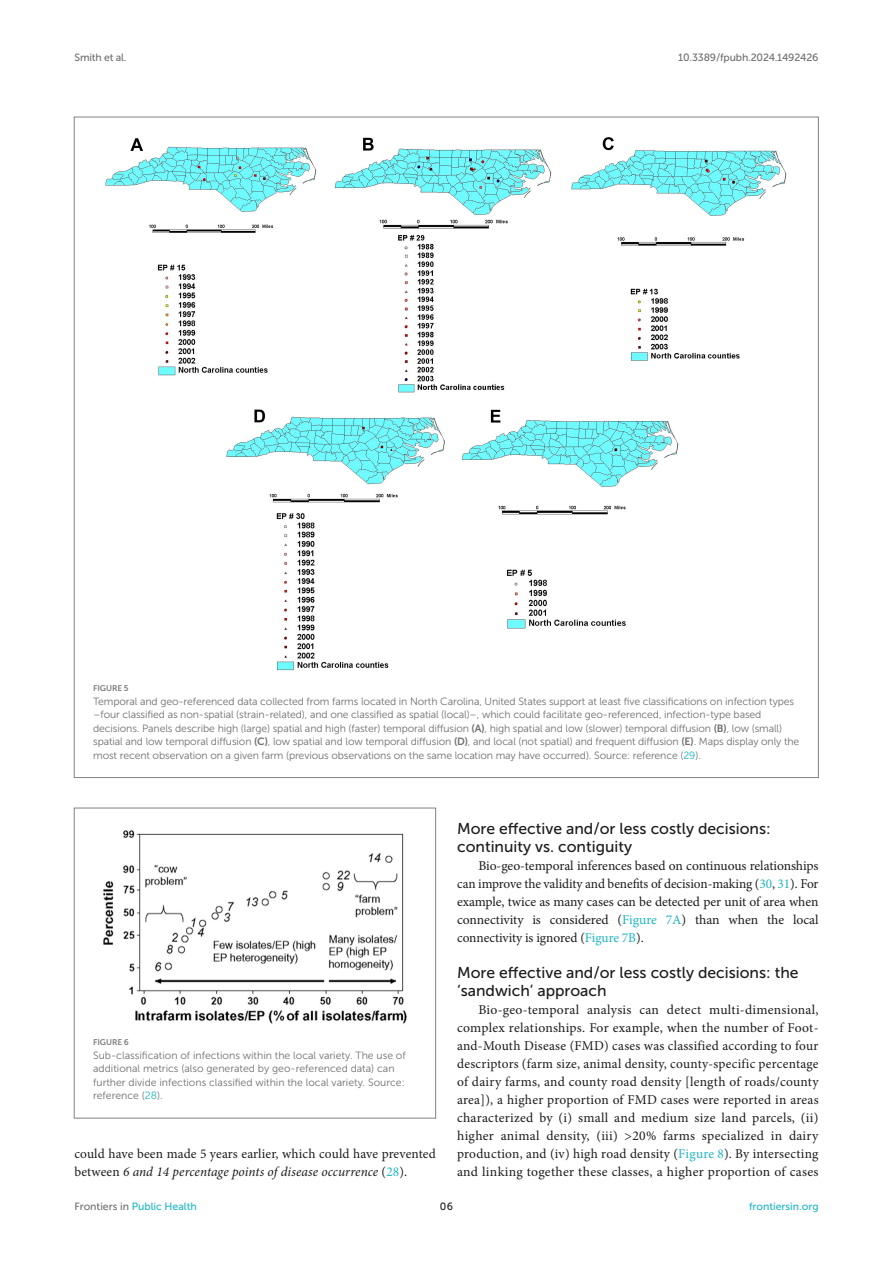
<style>
.page{position:relative;width:893px;height:1263px;background:#fff}
.page>*{position:absolute;margin:0;border:0;box-sizing:border-box;transform-origin:0 0}
.HEAD_3{font:15.75px/18px "Museo Sans 500";color:#1b1c1b}
.TEXT{font:13.5px/18px "Minion Pro";letter-spacing:.01em;color:#1b1c1b;text-align:justify}
.FIG_LEG{font:10.5px/13.5px "Museo Sans 300";letter-spacing:-.01em;color:#706f70}
.t1{font:10.5px "Museo Sans 500";color:#1db5c3}
.t2{font:10.5px "Museo Sans 500";letter-spacing:-.015em;color:#706f70}
.t3{font:10.5px "Museo Sans 500";color:#1b1c1b}
.FIG_HD{font:8.25px "Museo Sans 700";letter-spacing:-.01em;color:#7e7f7f}
.s1{font-family:"Museo Sans 700"}
.s2{color:#1db5c3}
.s3{font-style:italic}
.s4{color:#706f70}
</style>
<div class="page">
<img style="left:105px;top:137px;width:682px;height:534px">
<img style="left:103px;top:830px;width:304px;height:194px">
<div style="left:74px;top:808px;width:362px;height:310px;border:1px solid #808285"></div>
<p class="t2" style="left:74px;top:51px;width:53px">Smith et al.</p>
<p class="t2" style="left:678px;top:51px;width:142px">10.3389/fpubh.2024.1492426</p>
<p class="FIG_HD" style="left:93px;top:684px;width:37px">FIGURE 5</p>
<p class="FIG_LEG" style="left:93px;top:694px;width:708px">Temporal and geo-referenced data collected from farms located in North Carolina, United States support at least five classifications on infection types –four classified as non-spatial (strain-related), and one classified as spatial (local)–, which could facilitate geo-referenced, infection-type based decisions. Panels describe high (large) spatial and high (faster) temporal diffusion <span class="s1">(A)</span>, high spatial and low (slower) temporal diffusion <span class="s1">(B)</span>, low (small) spatial and low temporal diffusion <span class="s1">(C)</span>, low spatial and low temporal diffusion <span class="s1">(D)</span>, and local (not spatial) and frequent diffusion <span class="s1">(E)</span>. Maps display only the most recent observation on a given farm (previous observations on the same location may have occurred). Source: reference (<span class="s2">29</span>).</p>
<p class="FIG_HD" style="left:93px;top:1038px;width:37px">FIGURE 6</p>
<p class="FIG_LEG" style="left:93px;top:1048px;width:314px">Sub-classification of infections within the local variety. The use of additional metrics (also generated by geo-referenced data) can further divide infections classified within the local variety. Source: reference (<span class="s2">28</span>).</p>
<p class="TEXT" style="left:74px;top:1145px;width:363px">could have been made 5 years earlier, which could have prevented between <span class="s3">6 and 14 percentage points of disease occurrence</span> (<span class="s2">28</span>).</p>
<p class="HEAD_3" style="left:457px;top:820px;width:315px">More effective and/or less costly decisions: continuity vs. contiguity</p>
<p class="TEXT" style="left:457px;top:857px;width:363px;text-indent:21px">Bio-geo-temporal inferences based on continuous relationships can improve the validity and benefits of decision-making (<span class="s2">30</span>, <span class="s2">31</span>). For example, twice as many cases can be detected per unit of area when connectivity is considered (<span class="s2">Figure 7A</span>) than when the local connectivity is ignored (<span class="s2">Figure 7B</span>).</p>
<p class="HEAD_3" style="left:457px;top:964px;width:343px">More effective and/or less costly decisions: the ‘sandwich’ approach</p>
<p class="TEXT" style="left:457px;top:1001px;width:363px;text-indent:21px">Bio-geo-temporal analysis can detect multi-dimensional, complex relationships. For example, when the number of Foot&shy;and-Mouth Disease (FMD) cases was classified according to four descriptors (farm size, animal density, county-specific percentage of dairy farms, and county road density [length of roads/county area]), a higher proportion of FMD cases were reported in areas characterized by (i) small and medium size land parcels, (ii) higher animal density, (iii) &gt;20% farms specialized in dairy production, and (iv) high road density (<span class="s2">Figure 8</span>). By intersecting and linking together these classes, a higher proportion of cases</p>
<p class="t1" style="left:74px;top:1200px;width:124px"><span class="s4">Frontiers in</span> Public Health</p>
<p class="t3" style="left:440px;top:1200px;width:15px">06</p>
<p class="t1" style="left:749px;top:1200px;width:71px">frontiersin.org</p>
</div>
